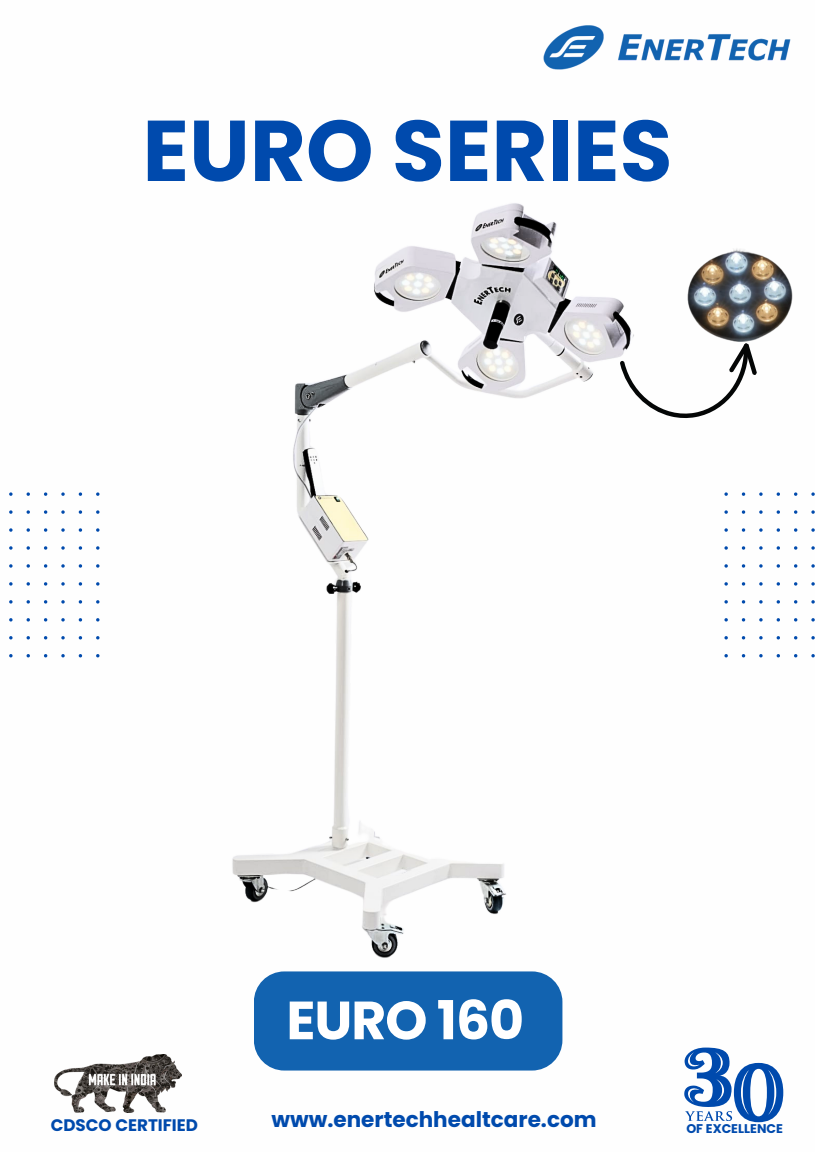
<style>
.page{position:relative;width:815px;height:1152px;background:#fff}
.page>*{position:absolute;margin:0;border:0;box-sizing:border-box;transform-origin:0 0}
.t1{font:700 86.1px "Poppins";color:#004aad}
.t2{font:700 53.78px "Poppins";letter-spacing:-.02em;color:#fff}
.t3{font:700 21.52px "Poppins";color:#004aad}
.t4{font:700 16.73px "Poppins";color:#004aad}
.t5{font:700 12.6px "Poppins";color:#004aad}
</style>
<div class="page">
<svg style="left:724px;top:492px;width:90px;height:165px"></svg>
<svg style="left:9px;top:492px;width:90px;height:165px"></svg>
<img style="left:543px;top:25px;width:248px;height:45px">
<img style="left:54px;top:1055px;width:127px;height:58px">
<svg style="left:684px;top:1048px;width:99px;height:74px"></svg>
<div style="left:254px;top:971px;width:308px;height:100px;background:#1263b0;border-radius:30px"></div>
<img style="left:693px;top:248px;width:100px;height:88px">
<svg style="left:693px;top:316px;width:70px;height:102px"></svg>
<img style="left:232px;top:203px;width:461px;height:805px">
<p class="t1" style="left:142px;top:91px;width:531px">EURO SERIES</p>
<p class="t2" style="left:286px;top:983px;width:239px">EURO 160</p>
<p class="t4" style="left:51px;top:1114px;width:149px">CDSCO CERTIFIED</p>
<p class="t3" style="left:271px;top:1105px;width:326px">www.enertechhealtcare.com</p>
<p class="t5" style="left:686px;top:1119px;width:98px">OF EXCELLENCE</p>
</div>
